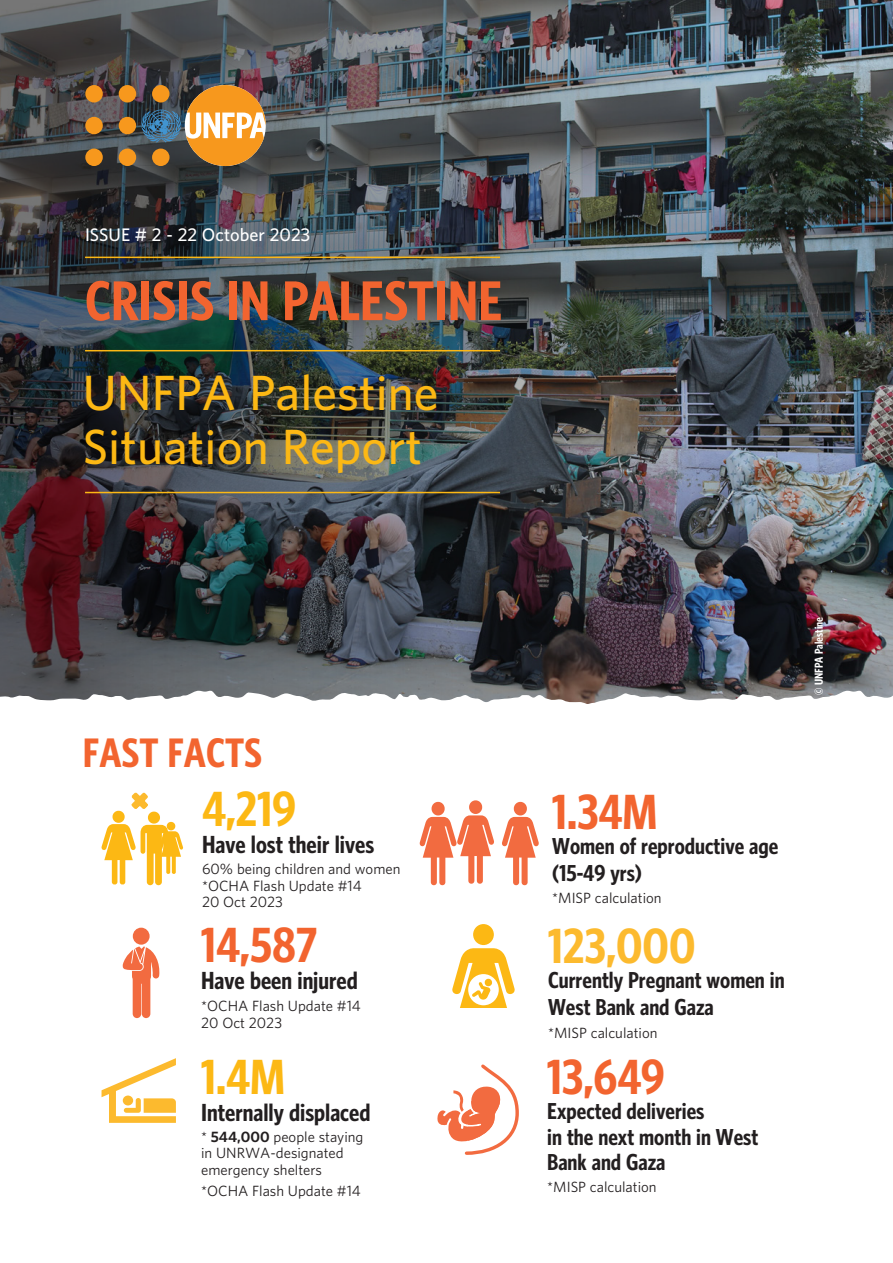
<style>
.page{position:relative;width:893px;height:1263px;background:#fff}
.page>*{position:absolute;margin:0;border:0;box-sizing:border-box;transform-origin:0 0}
.t1{font:700 condensed 51px "UNFPA";color:#f2642f}
.t2{font:600 45px/54px "UNFPA";color:#fcb814}
.t3{font:700 condensed 45px "UNFPA";color:#f2642f}
.t4{font:700 condensed 45px "UNFPA";color:#fcb814}
.t5{font:700 condensed 45px "UNFPA";color:#fcba2e}
.t6{font:700 condensed 37.5px "UNFPA";color:#f2642f}
.t7{font:700 condensed 22.5px "UNFPA";color:#231f20}
.t8{font:700 condensed 21px/27px "UNFPA";color:#231f20}
.t9{font:600 16.5px "UNFPA";color:#fff}
.t10{font:13.5px/16.2px "UNFPA Text";color:#231f20}
.t11{font:700 condensed 10.5px "UNFPA";color:#fff}
.s1{font-family:"UNFPA";font-weight:700}
</style>
<div class="page">
<img style="left:0;top:0;width:893px;height:691px">
<div style="left:119px;top:117px;width:17px;height:17px;background:#f7981d;border-radius:50%"></div>
<div style="left:119px;top:149px;width:17px;height:17px;background:#f7981d;border-radius:50%"></div>
<div style="left:119px;top:85px;width:17px;height:18px;background:#f7981d;border-radius:50%"></div>
<div style="left:85px;top:117px;width:18px;height:17px;background:#f7981d;border-radius:50%"></div>
<div style="left:85px;top:149px;width:18px;height:17px;background:#f7981d;border-radius:50%"></div>
<div style="left:85px;top:85px;width:18px;height:18px;background:#f7981d;border-radius:50%"></div>
<svg style="left:141px;top:85px;width:125px;height:81px;background:#a68252"></svg>
<hr style="left:85px;top:350px;width:415px;height:1px;background:#fcb814">
<hr style="left:85px;top:492px;width:415px;height:1px;background:#fcb814">
<hr style="left:85px;top:257px;width:415px;height:1px;background:#fcb814">
<svg style="left:0;top:691px;width:893px;height:13px"></svg>
<svg style="left:101px;top:792px;width:83px;height:93px"></svg>
<svg style="left:123px;top:946px;width:37px;height:72px"></svg>
<div style="left:133px;top:928px;width:17px;height:17px;background:#f26b40;border-radius:50%"></div>
<div style="left:473px;top:924px;width:21px;height:21px;background:#fcb814;border-radius:50%"></div>
<svg style="left:452px;top:948px;width:63px;height:60px"></svg>
<svg style="left:102px;top:1058px;width:74px;height:65px"></svg>
<svg style="left:437px;top:1064px;width:82px;height:91px"></svg>
<svg style="left:419px;top:800px;width:75px;height:86px"></svg>
<svg style="left:502px;top:802px;width:37px;height:84px"></svg>
<p class="t9" style="left:85px;top:223px;width:227px">ISSUE # 2 - 22 October 2023</p>
<h1 class="t1" style="left:85px;top:268px;width:419px">CRISIS IN PALESTINE</h1>
<h2 class="t2" style="left:83px;top:364px;width:357px">UNFPA Palestine<br>Situation Report</h2>
<h3 class="t6" style="left:83px;top:729px;width:181px">FAST FACTS</h3>
<h2 class="t4" style="left:202px;top:780px;width:96px">4,219</h2>
<h3 class="t7" style="left:202px;top:830px;width:174px">Have lost their lives</h3>
<p class="t10" style="left:202px;top:861px;width:200px">60% being children and women *OCHA Flash Update #14<br>20 Oct 2023</p>
<h2 class="t3" style="left:201px;top:916px;width:118px">14,587</h2>
<h3 class="t7" style="left:201px;top:966px;width:158px">Have been injured</h3>
<p class="t10" style="left:201px;top:998px;width:161px">*OCHA Flash Update #14<br>20 Oct 2023</p>
<h2 class="t4" style="left:201px;top:1048px;width:85px">1.4M</h2>
<h3 class="t7" style="left:201px;top:1098px;width:171px">Internally displaced</h3>
<p class="t10" style="left:201px;top:1128px;width:164px">* <span class="s1">544,000</span> people staying in UNRWA-designated emergency shelters</p>
<p class="t10" style="left:201px;top:1182px;width:161px">*OCHA Flash Update #14</p>
<p class="t11" style="left:812px;top:695px;width:79px;rotate:-90deg">© UNFPA Palestine</p>
<h2 class="t3" style="left:552px;top:783px;width:107px">1.34M</h2>
<h3 class="t8" style="left:552px;top:832px;width:228px">Women of reproductive age (15-49 yrs)</h3>
<p class="t10" style="left:552px;top:890px;width:111px">*MISP calculation</p>
<h2 class="t5" style="left:548px;top:917px;width:149px">123,000</h2>
<h3 class="t8" style="left:548px;top:966px;width:238px">Currently Pregnant women in<br>West Bank and Gaza</h3>
<p class="t10" style="left:548px;top:1024px;width:111px">*MISP calculation</p>
<h2 class="t3" style="left:547px;top:1048px;width:119px">13,649</h2>
<h3 class="t8" style="left:547px;top:1098px;width:213px;line-height:25.2px">Expected deliveries<br>in the next month in West<br>Bank and Gaza</h3>
<p class="t10" style="left:547px;top:1178px;width:111px">*MISP calculation</p>
</div>
